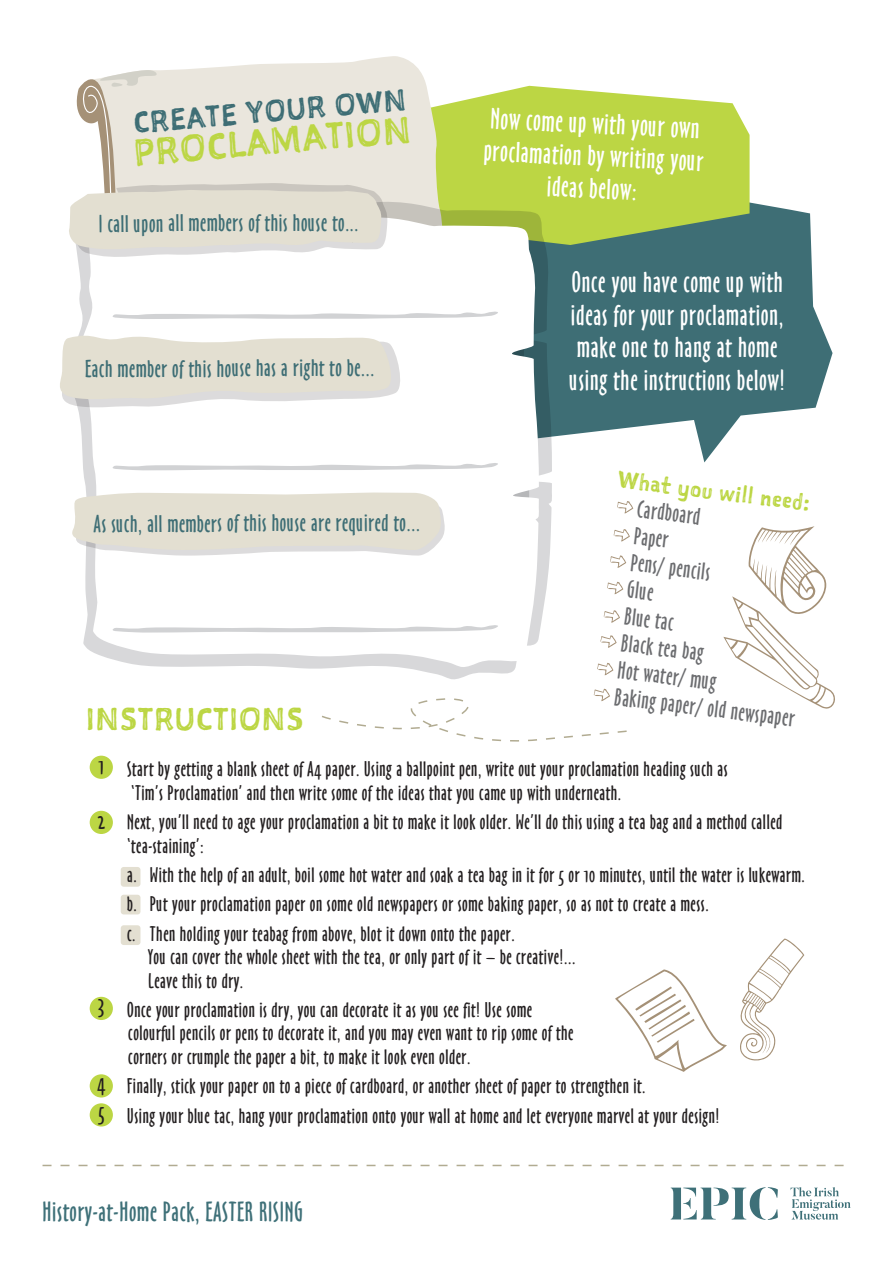
<style>
.page{position:relative;width:893px;height:1263px;background:#fff}
.page>*{position:absolute;margin:0;border:0;box-sizing:border-box;transform-origin:0 0}
.t1{font:35.4px "Sketchnote Square";color:#bcd644}
.t2{font:30px "Sketchnote Square";letter-spacing:.025em;color:#bcd644}
.t3{font:28.65px "Sketchnote Square";color:#3e6e75}
.t4{font:27px/32.4px "Oz Handicraft BT";letter-spacing:.03em;color:#fff;text-align:center}
.t5{font:25.5px "Oz Handicraft BT";letter-spacing:.03em;color:#3e7078}
.t6{font:22.5px "Oz Handicraft BT";letter-spacing:.025em;color:#3e6e75}
.t7{font:22.5px/27px "Oz Handicraft BT";color:#6c6d70}
.t8{font:22.5px "Sketchnote Square";color:#bcd644}
.t9{font:22.5px/29px "Oz Handicraft BT";color:#231f20}
.t10{font:19.5px/23.4px "Oz Handicraft BT";letter-spacing:.03em;color:#231f20}
</style>
<div class="page">
<div style="left:121px;top:867px;width:19px;height:20px;background:#e3dfd1;border-radius:3px"></div>
<div style="left:121px;top:895px;width:19px;height:19px;background:#e3dfd1;border-radius:3px"></div>
<div style="left:121px;top:925px;width:19px;height:20px;background:#e3dfd1;border-radius:3px"></div>
<svg style="left:552px;top:202px;width:280px;height:260px;fill:#3e6e75"></svg>
<svg style="left:503px;top:85px;width:247px;height:160px;background:#b6d055"></svg>
<svg style="left:175px;top:56px;width:244px;height:14px"></svg>
<svg style="left:503px;top:198px;width:49px;height:431px;background:#94ab93"></svg>
<svg style="left:83px;top:213px;width:457px;height:458px"></svg>
<svg style="left:671px;top:1187px;width:107px;height:33px"></svg>
<svg style="left:790px;top:1187px;width:60px;height:32px"></svg>
<svg style="left:43px;top:1165px;width:801px;height:1px"></svg>
<svg style="left:108px;top:624px;width:395px;height:9px"></svg>
<svg style="left:60px;top:70px;width:443px;height:486px"></svg>
<svg style="left:617px;top:501px;width:16px;height:12px"></svg>
<svg style="left:614px;top:529px;width:16px;height:12px"></svg>
<svg style="left:610px;top:555px;width:16px;height:13px"></svg>
<svg style="left:607px;top:582px;width:16px;height:12px"></svg>
<svg style="left:604px;top:610px;width:16px;height:13px"></svg>
<svg style="left:600px;top:635px;width:17px;height:13px"></svg>
<svg style="left:597px;top:663px;width:16px;height:12px"></svg>
<div style="left:90px;top:756px;width:23px;height:23px;background:#bcd644;border-radius:50%"></div>
<div style="left:90px;top:811px;width:23px;height:23px;background:#bcd644;border-radius:50%"></div>
<div style="left:90px;top:997px;width:23px;height:23px;background:#bcd644;border-radius:50%"></div>
<div style="left:90px;top:1074px;width:23px;height:23px;background:#bcd644;border-radius:50%"></div>
<div style="left:90px;top:1103px;width:23px;height:23px;background:#bcd644;border-radius:50%"></div>
<svg style="left:723px;top:526px;width:112px;height:183px"></svg>
<svg style="left:322px;top:689px;width:305px;height:53px"></svg>
<svg style="left:615px;top:969px;width:112px;height:103px"></svg>
<svg style="left:740px;top:938px;width:64px;height:123px"></svg>
<h3 class="t3" style="left:132px;top:104px;width:275px;rotate:-5deg">CREATE YOUR OWN</h3>
<h1 class="t1" style="left:132px;top:130px;width:279px;rotate:-5deg">PROCLAMATION</h1>
<h3 class="t4" style="left:486px;top:102px;width:221px;rotate:3deg">Now come up with your own proclamation by writing your ideas below:</h3>
<p class="t6" style="left:99px;top:210px;width:261px">I call upon all members of this house to...</p>
<p class="t6" style="left:85px;top:355px;width:291px">Each member of this house has a right to be...</p>
<p class="t6" style="left:94px;top:510px;width:328px">As such, all members of this house are required to...</p>
<h2 class="t2" style="left:86px;top:699px;width:219px">INSTRUCTIONS</h2>
<h3 class="t4" style="left:569px;top:267px;width:217px;text-align:left">Once you have come up with ideas for your proclamation, make one to hang at home using the instructions below!</h3>
<p class="t8" style="left:620px;top:464px;width:195px;rotate:7deg">What you will need:</p>
<p class="t7" style="left:639px;top:496px;width:183px;rotate:7deg">Cardboard<br>Paper<br>Pens/ pencils<br>Glue<br>Blue tac<br>Black tea bag<br>Hot water/ mug<br>Baking paper/ old newspaper</p>
<p class="t9" style="left:99px;top:752px;width:7px">1</p>
<p class="t9" style="left:98px;top:807px;width:8px">2</p>
<p class="t9" style="left:98px;top:990px;width:8px">3</p>
<p class="t9" style="left:98px;top:1069px;width:9px">4<br>5</p>
<p class="t10" style="left:127px;top:758px;width:602px">Start by getting a blank sheet of A4 paper. Using a ballpoint pen, write out your proclamation heading such as ‘Tim’s Proclamation’ and then write some of the ideas that you came up with underneath.</p>
<p class="t10" style="left:127px;top:811px;width:656px">Next, you’ll need to age your proclamation a bit to make it look older. We’ll do this using a tea bag and a method called ‘tea-staining’:</p>
<p class="t10" style="left:127px;top:860px;width:679px;line-height:29.4px">a. With the help of an adult, boil some hot water and soak a tea bag in it for 5 or 10 minutes, until the water is lukewarm. b. Put your proclamation paper on some old newspapers or some baking paper, so as not to create a mess.<br>c. Then holding your teabag from above, blot it down onto the paper.</p>
<p class="t10" style="left:148px;top:946px;width:429px">You can cover the whole sheet with the tea, or only part of it – be creative!...<br>Leave this to dry.</p>
<p class="t10" style="left:127px;top:998px;width:448px">Once your proclamation is dry, you can decorate it as you see fit! Use some colourful pencils or pens to decorate it, and you may even want to rip some of the corners or crumple the paper a bit, to make it look even older.</p>
<p class="t10" style="left:127px;top:1072px;width:594px;line-height:29.4px">Finally, stick your paper on to a piece of cardboard, or another sheet of paper to strengthen it.<br>Using your blue tac, hang your proclamation onto your wall at home and let everyone marvel at your design!</p>
<h3 class="t5" style="left:43px;top:1197px;width:262px">History-at-Home Pack, EASTER RISING</h3>
</div>
